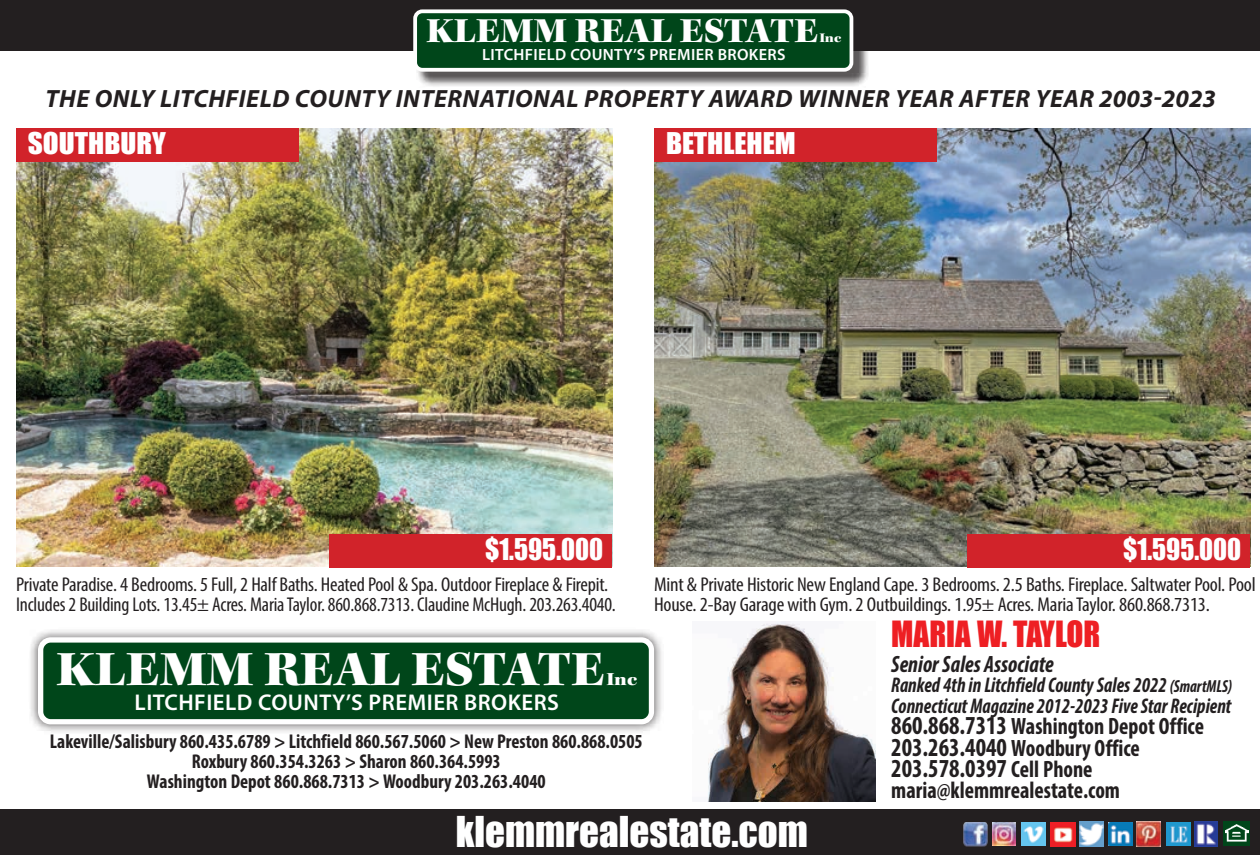
<style>
.page{position:relative;width:1260px;height:855px;background:#fff}
.page>*{position:absolute;margin:0;border:0;box-sizing:border-box;transform-origin:0 0}
.t1{font:48.75px "Kepler Std Black Ext Subh";letter-spacing:-.005em;color:#fff;scale:.95 1}
.t2{font:39px "Impact";color:#fff}
.t3{font:35px "Kepler Std Black Ext Subh";letter-spacing:-.005em;color:#fff;scale:.95 1}
.t4{font:33.25px "Impact";color:#ee1f23;scale:.94 1}
.t5{font:27.5px "Impact";color:#fff;scale:.95 1}
.t6{font:27.5px "Impact";color:#fff;scale:1.06 1}
.t7{font:700 condensed 26px "Myriad Pro";color:#231f20;scale:.94 1}
.t8{font:italic 700 25px "Myriad Pro";letter-spacing:.02em;color:#231f20}
.t9{font:700 condensed 23.75px "Myriad Pro";color:#231f20;scale:.94 1}
.t10{font:italic 700 condensed 23.75px "Myriad Pro";color:#231f20;scale:.94 1}
.t11{font:600 22.75px "Myriad Pro";letter-spacing:.02em;color:#fff}
.t12{font:italic 700 condensed 21.25px "Myriad Pro";color:#231f20;scale:.91 1}
.t13{font:condensed 20px/20px "Myriad Pro";letter-spacing:-.01em;color:#231f20}
.t14{font:700 condensed 20px "Myriad Pro";color:#231f20;scale:.96 1}
.t15{font:condensed 20px/20px "Myriad Pro";letter-spacing:-.01em;color:#231f20;scale:1.05 1}
.t16{font:18.25px "Kepler Std Black Ext Subh";color:#fff}
.t17{font:600 16.25px "Myriad Pro";letter-spacing:.02em;color:#fff}
.t18{font:13px "Kepler Std Black Ext Subh";color:#fff}
.s1{font-size:17.5px}
.s2{font-size:26px}
.s3{font-size:23.75px}
</style>
<div class="page">
<div style="left:0;top:0;width:1260px;height:51px;background:#231f20"></div>
<div style="left:416px;top:12px;width:453px;height:76px;background:#231f20;opacity:.75"></div>
<div style="left:415px;top:11px;width:436px;height:59px;background:#00461a;border-radius:7px"></div>
<div style="left:413px;top:9px;width:440px;height:63px;border:4px solid #fff;border-radius:7px"></div>
<div style="left:0;top:810px;width:1260px;height:45px;background:#231f20"></div>
<div style="left:28px;top:628px;width:636px;height:107px;background:#231f20;opacity:.75"></div>
<div style="left:41px;top:640px;width:610px;height:82px;background:#00461a;border-radius:10px"></div>
<div style="left:38px;top:637px;width:616px;height:87px;border:5px solid #fff;border-radius:10px"></div>
<img style="left:16px;top:128px;width:596px;height:439px">
<img style="left:654px;top:128px;width:596px;height:439px">
<div style="left:329px;top:534px;width:283px;height:33px;background:#d1232a"></div>
<div style="left:967px;top:534px;width:283px;height:33px;background:#d1232a"></div>
<div style="left:16px;top:128px;width:283px;height:33px;background:#d1232a"></div>
<div style="left:654px;top:128px;width:283px;height:33px;background:#d1232a"></div>
<img style="left:708px;top:622px;width:168px;height:179px">
<img style="left:964px;top:822px;width:23px;height:24px">
<img style="left:992px;top:822px;width:24px;height:24px">
<img style="left:1022px;top:822px;width:24px;height:24px">
<img style="left:1166px;top:822px;width:24px;height:24px">
<div style="left:1223px;top:821px;width:27px;height:25px;background:#00461a"></div>
<img style="left:1225px;top:824px;width:24px;height:17px">
<img style="left:1194px;top:822px;width:24px;height:24px">
<img style="left:1080px;top:822px;width:24px;height:24px">
<img style="left:1108px;top:822px;width:24px;height:24px">
<img style="left:1137px;top:822px;width:23px;height:24px">
<img style="left:1050px;top:822px;width:26px;height:24px">
<p class="t3" style="left:426px;top:11px;width:414px">KLEMM REAL ESTATE</p>
<p class="t18" style="left:819px;top:31px;width:24px">Inc</p>
<p class="t17" style="left:482px;top:45px;width:305px">LITCHFIELD COUNTY’S PREMIER BROKERS</p>
<p class="t8" style="left:46px;top:83px;width:1172px">THE ONLY LITCHFIELD COUNTY INTERNATIONAL PROPERTY AWARD WINNER YEAR AFTER YEAR 2003-2023</p>
<p class="t6" style="left:28px;top:122px;width:132px">SOUTHBURY</p>
<p class="t6" style="left:666px;top:122px;width:124px">BETHLEHEM</p>
<p class="t5" style="left:485px;top:528px;width:126px">$1.595.000</p>
<p class="t5" style="left:1123px;top:528px;width:126px">$1.595.000</p>
<p class="t13" style="left:16px;top:574px;width:601px">Private Paradise. 4 Bedrooms. 5 Full, 2 Half Baths. Heated Pool &amp; Spa. Outdoor Fireplace &amp; Firepit.<br>Includes 2 Building Lots. 13.45± Acres. Maria Taylor. 860.868.7313. Claudine McHugh. 203.263.4040.</p>
<p class="t15" style="left:654px;top:574px;width:575px">Mint &amp; Private Historic New England Cape. 3 Bedrooms. 2.5 Baths. Fireplace. Saltwater Pool. Pool<br>House. 2-Bay Garage with Gym. 2 Outbuildings. 1.95± Acres. Maria Taylor. 860.868.7313.</p>
<p class="t1" style="left:56px;top:641px;width:579px">KLEMM REAL ESTATE</p>
<p class="t16" style="left:607px;top:668px;width:32px">Inc</p>
<p class="t11" style="left:135px;top:688px;width:426px">LITCHFIELD COUNTY’S PREMIER BROKERS</p>
<p class="t14" style="left:50px;top:729px;width:619px">Lakeville/Salisbury 860.435.6789 &gt; Litchfield 860.567.5060 &gt; New Preston 860.868.0505</p>
<p class="t14" style="left:192px;top:749px;width:323px">Roxbury 860.354.3263 &gt; Sharon 860.364.5993</p>
<p class="t14" style="left:147px;top:769px;width:417px">Washington Depot 860.868.7313 &gt; Woodbury 203.263.4040</p>
<p class="t2" style="left:456px;top:802px;width:354px">klemmrealestate.com</p>
<p class="t4" style="left:891px;top:608px;width:224px">MARIA W. TAYLOR</p>
<p class="t10" style="left:891px;top:649px;width:174px">Senior Sales Associate</p>
<p class="t12" style="left:891px;top:671px;width:376px">Ranked 4th in Litchfield County Sales 2022 <span class="s1">(SmartMLS)</span></p>
<p class="t12" style="left:891px;top:693px;width:375px">Connecticut Magazine 2012-2023 Five Star Recipient</p>
<p class="t9" style="left:891px;top:712px;width:334px"><span class="s2">860.868.7313</span> Washington Depot Office</p>
<p class="t9" style="left:891px;top:733px;width:266px"><span class="s2">203.263.4040</span> Woodbury Office</p>
<p class="t7" style="left:891px;top:752px;width:216px">203.578.0397 <span class="s3">Cell Phone</span></p>
<p class="t9" style="left:891px;top:776px;width:245px">maria@klemmrealestate.com</p>
</div>
